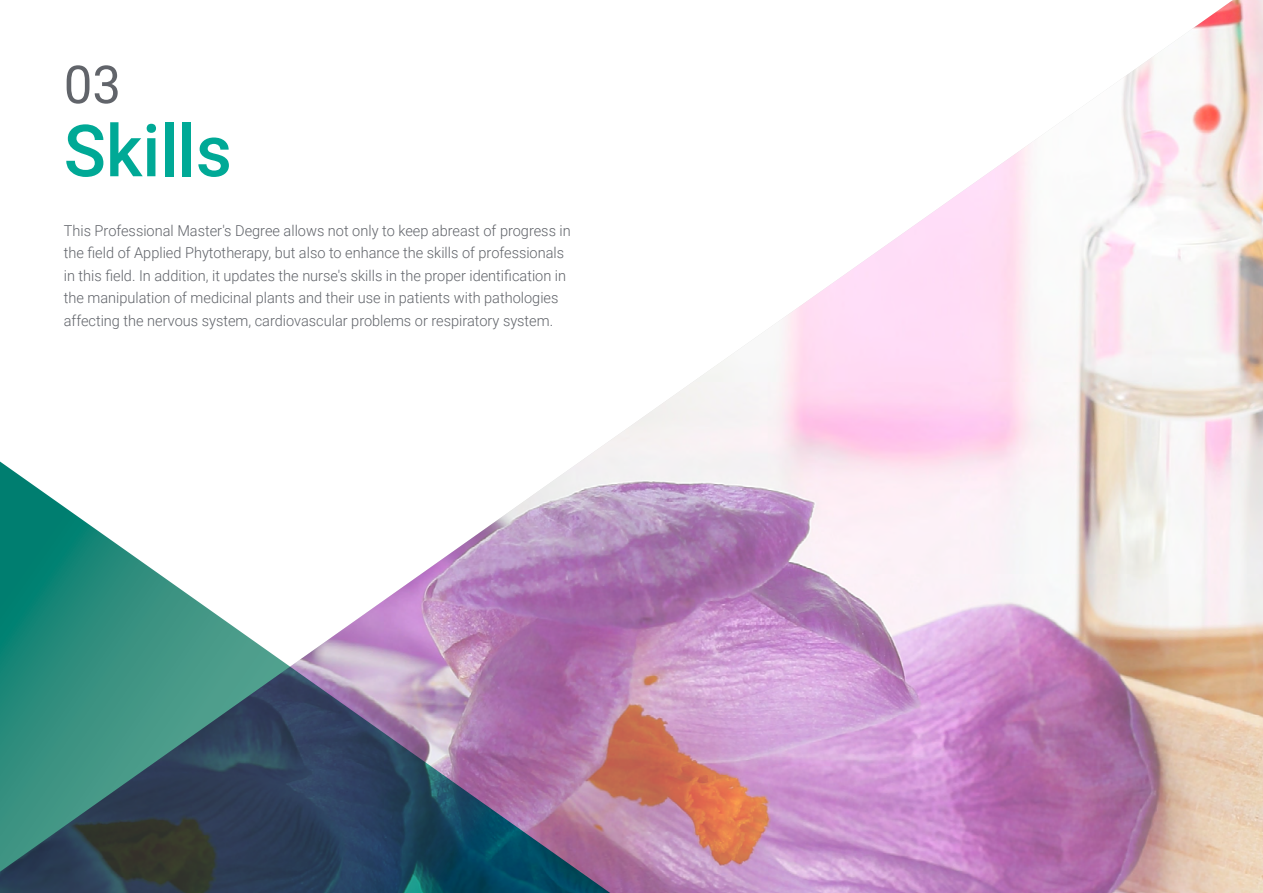
<style>
.page{position:relative;width:1263px;height:893px;background:#fff}
.page>*{position:absolute;margin:0;border:0;box-sizing:border-box;transform-origin:0 0}
.t1{font:500 72px "Roboto";color:#00a996}
.t2{font:52.5px "Roboto";color:#61646a}
.t3{font:300 15px/22.5px "Roboto";color:#61646a}
</style>
<div class="page">
<img style="left:603px;top:0;width:660px;height:893px">
<svg style="left:0;top:446px;width:640px;height:447px"></svg>
<h2 class="t2" style="left:64px;top:48px;width:59px">03</h2>
<h1 class="t1" style="left:64px;top:100px;width:170px">Skills</h1>
<p class="t3" style="left:64px;top:218px;width:508px">This Professional Master's Degree allows not only to keep abreast of progress in the field of Applied Phytotherapy, but also to enhance the skills of professionals in this field. In addition, it updates the nurse's skills in the proper identification in the manipulation of medicinal plants and their use in patients with pathologies affecting the nervous system, cardiovascular problems or respiratory system.</p>
</div>
